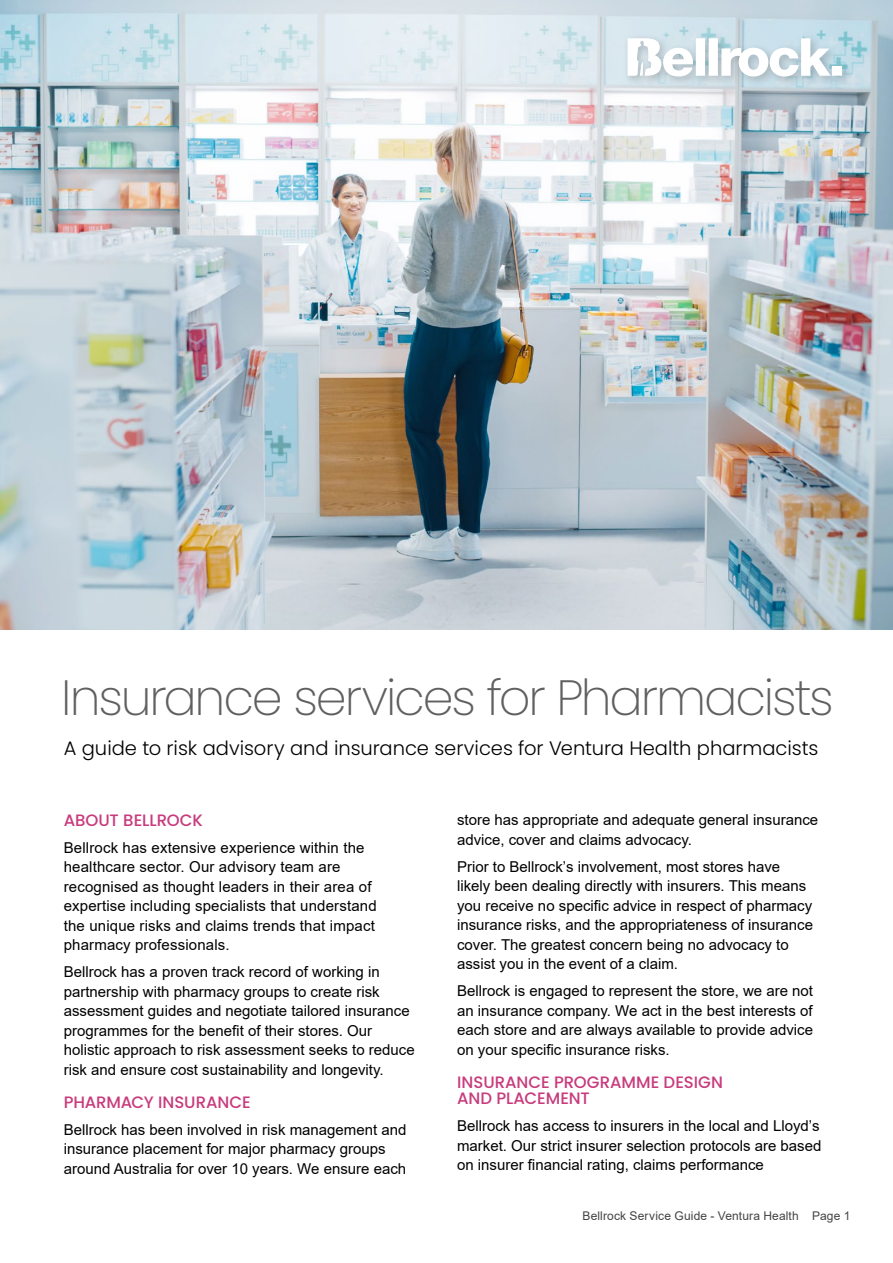
<style>
.page{position:relative;width:893px;height:1263px;background:#fff}
.page>*{position:absolute;margin:0;border:0;box-sizing:border-box;transform-origin:0 0}
.t1{font:200 49.5px "Poppins";letter-spacing:-.045em;color:#616061}
.t2{font:300 19.5px "Poppins";color:#000}
.t3{font:500 16.5px/16.5px "Poppins";letter-spacing:-.005em;color:#c83b7d}
.t4{font:15px/19.5px "Arial";color:#000}
.t5{font:12px "Arial";letter-spacing:.015em;color:#454242}
</style>
<div class="page">
<img style="left:0;top:0;width:893px;height:630px">
<div style="left:622px;top:33px;width:231px;height:54px;background:#000;opacity:.2"></div>
<svg style="left:628px;top:38px;width:214px;height:39px"></svg>
<h1 class="t1" style="left:61px;top:669px;width:774px">Insurance services for Pharmacists</h1>
<h2 class="t2" style="left:64px;top:737px;width:756px">A guide to risk advisory and insurance services for Ventura Health pharmacists</h2>
<p class="t3" style="left:64px;top:812px;width:141px">ABOUT BELLROCK</p>
<p class="t4" style="left:64px;top:838px;width:314px">Bellrock has extensive experience within the healthcare sector. Our advisory team are recognised as thought leaders in their area of expertise including specialists that understand the unique risks and claims trends that impact pharmacy professionals.</p>
<p class="t4" style="left:64px;top:962px;width:352px">Bellrock has a proven track record of working in partnership with pharmacy groups to create risk assessment guides and negotiate tailored insurance programmes for the benefit of their stores. Our holistic approach to risk assessment seeks to reduce risk and ensure cost sustainability and longevity.</p>
<p class="t3" style="left:64px;top:1094px;width:188px">PHARMACY INSURANCE</p>
<p class="t4" style="left:64px;top:1120px;width:344px">Bellrock has been involved in risk management and insurance placement for major pharmacy groups around Australia for over 10 years. We ensure each</p>
<p class="t4" style="left:457px;top:810px;width:363px">store has appropriate and adequate general insurance advice, cover and claims advocacy.</p>
<p class="t4" style="left:457px;top:857px;width:357px">Prior to Bellrock’s involvement, most stores have likely been dealing directly with insurers. This means you receive no specific advice in respect of pharmacy insurance risks, and the appropriateness of insurance cover. The greatest concern being no advocacy to assist you in the event of a claim.</p>
<p class="t4" style="left:457px;top:981px;width:358px;text-align:justify">Bellrock is engaged to represent the store, we are not an insurance company. We act in the best interests of each store and are always available to provide advice on your specific insurance risks.</p>
<p class="t3" style="left:457px;top:1074px;width:267px">INSURANCE PROGRAMME DESIGN<br>AND PLACEMENT</p>
<p class="t4" style="left:457px;top:1116px;width:366px">Bellrock has access to insurers in the local and Lloyd’s market. Our strict insurer selection protocols are based on insurer financial rating, claims performance</p>
<p class="t5" style="left:582px;top:1208px;width:269px">Bellrock Service Guide - Ventura Health Page 1</p>
</div>
